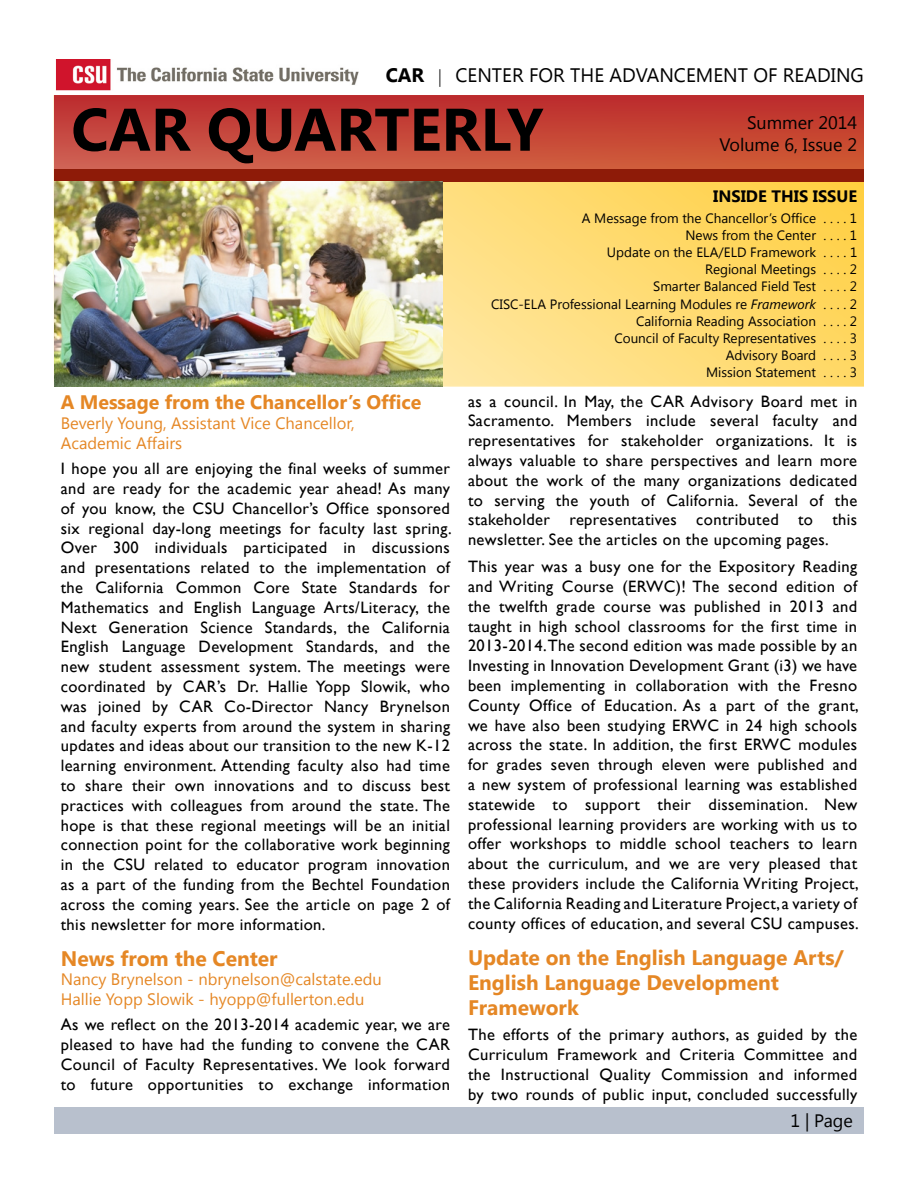
<style>
.page{position:relative;width:918px;height:1188px;background:#fff}
.page>*{position:absolute;margin:0;border:0;box-sizing:border-box;transform-origin:0 0}
.t1{font:700 60px "Segoe UI";color:#000}
.t2{font:700 21px/25.2px "Segoe UI";color:#e58725}
.t3{font:19.5px "Segoe UI";color:#000}
.t4{font:700 19.5px "Segoe UI";color:#e58725}
.t5{font:18px/21.6px "Segoe UI";color:#000;text-align:right}
.t6{font:16.5px/19.8px "Gill Sans";letter-spacing:.025em;color:#000;text-align:justify}
.t7{font:16.5px/19.8px "Segoe UI";color:#e58725}
.t8{font:700 16.5px "Segoe UI";color:#000}
.t9{font:13.5px/17.1px "Segoe UI";color:#000;text-align:right}
.s1{font-weight:700}
.s2{font-family:"Garamond"}
.s3{font-style:italic}
</style>
<div class="page">
<svg style="left:54px;top:181px;width:810px;height:206px;background:#feda71"></svg>
<div style="left:54px;top:1108px;width:810px;height:26px;background:#b8c0cd"></div>
<img style="left:55px;top:59px;width:304px;height:32px">
<svg style="left:54px;top:95px;width:810px;height:74px;background:#c54538"></svg>
<div style="left:54px;top:169px;width:810px;height:12px;background:#8e1b08"></div>
<img style="left:55px;top:181px;width:388px;height:206px">
<h1 class="t3" style="left:386px;top:61px;width:480px"><span class="s1">CAR</span> <span class="s2">|</span> CENTER FOR THE ADVANCEMENT OF READING</h1>
<h3 class="t1" style="left:71px;top:87px;width:474px">CAR QUARTERLY</h3>
<p class="t8" style="left:713px;top:185px;width:146px">INSIDE THIS ISSUE</p>
<p class="t9" style="left:491px;top:209px;width:368px">A Message from the Chancellor’s Office . . . . 1<br>News from the Center . . . . 1<br>Update on the ELA/ELD Framework . . . . 1<br>Regional Meetings . . . . 2<br>Smarter Balanced Field Test . . . . 2<br>CISC-ELA Professional Learning Modules re <span class="s3">Framework</span> . . . . 2<br>California Reading Association . . . . 2<br>Council of Faculty Representatives . . . . 3<br>Advisory Board . . . . 3<br>Mission Statement . . . . 3</p>
<h2 class="t5" style="left:719px;top:111px;width:139px">Summer 2014<br>Volume 6, Issue 2</h2>
<p class="t4" style="left:61px;top:389px;width:362px">A Message from the Chancellor’s Office</p>
<p class="t7" style="left:61px;top:413px;width:295px">Beverly Young, Assistant Vice Chancellor,<br>Academic Affairs</p>
<p class="t6" style="left:61px;top:459px;width:392px">I hope you all are enjoying the final weeks of summer and are ready for the academic year ahead! As many of you know, the CSU Chancellor’s Office sponsored six regional day-long meetings for faculty last spring.<br>Over 300 individuals participated in discussions and presentations related to the implementation of the California Common Core State Standards for Mathematics and English Language Arts/Literacy, the Next Generation Science Standards, the California English Language Development Standards, and the new student assessment system. The meetings were coordinated by CAR’s Dr. Hallie Yopp Slowik, who was joined by CAR Co-Director Nancy Brynelson and faculty experts from around the system in sharing updates and ideas about our transition to the new K-12 learning environment. Attending faculty also had time to share their own innovations and to discuss best practices with colleagues from around the state. The hope is that these regional meetings will be an initial connection point for the collaborative work beginning in the CSU related to educator program innovation as a part of the funding from the Bechtel Foundation across the coming years. See the article on page 2 of this newsletter for more information.</p>
<p class="t2" style="left:61px;top:944px;width:218px">News from the Center</p>
<p class="t7" style="left:61px;top:969px;width:323px">Nancy Brynelson - nbrynelson@ calstate.edu<br>Hallie Yopp Slowik - hyopp@fullerton.edu</p>
<p class="t6" style="left:61px;top:1015px;width:391px">As we reflect on the 2013-2014 academic year, we are pleased to have had the funding to convene the CAR Council of Faculty Representatives. We look forward to future opportunities to exchange information</p>
<p class="t6" style="left:468px;top:392px;width:391px">as a council. In May, the CAR Advisory Board met in Sacramento. Members include several faculty and representatives for stakeholder organizations. It is always valuable to share perspectives and learn more about the work of the many organizations dedicated to serving the youth of California. Several of the stakeholder representatives contributed to this newsletter. See the articles on the upcoming pages.</p>
<p class="t6" style="left:468px;top:557px;width:392px">This year was a busy one for the Expository Reading and Writing Course (ERWC)! The second edition of the twelfth grade course was published in 2013 and taught in high school classrooms for the first time in 2013-2014. The second edition was made possible by an Investing in Innovation Development Grant (i3) we have been implementing in collaboration with the Fresno County Office of Education. As a part of the grant, we have also been studying ERWC in 24 high schools across the state. In addition, the first ERWC modules for grades seven through eleven were published and a new system of professional learning was established statewide to support their dissemination. New professional learning providers are working with us to offer workshops to middle school teachers to learn about the curriculum, and we are very pleased that these providers include the California Writing Project, the California Reading and Literature Project, a variety of county offices of education, and several CSU campuses.</p>
<p class="t2" style="left:468px;top:944px;width:377px">Update on the English Language Arts/<br>English Language Development<br>Framework</p>
<p class="t6" style="left:468px;top:1025px;width:391px">The efforts of the primary authors, as guided by the Curriculum Framework and Criteria Committee and the Instructional Quality Commission and informed by two rounds of public input, concluded successfully</p>
<h1 class="t5" style="left:790px;top:1109px;width:64px">1 | Page</h1>
</div>
